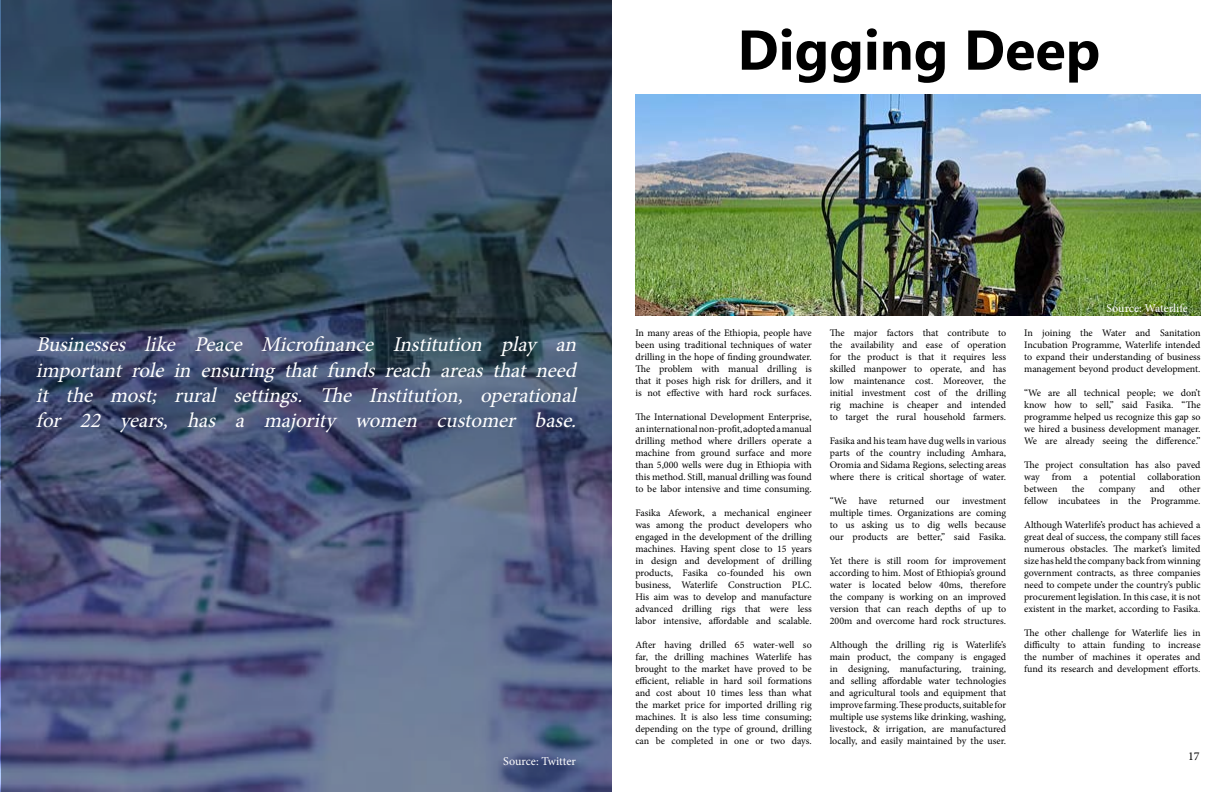
<style>
.page{position:relative;width:1224px;height:792px;background:#fff}
.page>*{position:absolute;margin:0;border:0;box-sizing:border-box;transform-origin:0 0}
.t1{font:700 56px "Ebrima";color:#000}
.t2{font:italic 21px/25.2px "Minion Pro";color:#fff;text-align:justify}
.t3{font:12px "Minion Pro";letter-spacing:-.005em;color:#fff}
.t4{font:12px "Minion Pro";color:#000}
.t5{font:10px/12px "Minion Pro";letter-spacing:-.005em;color:#000;text-align:justify}
</style>
<div class="page">
<svg style="left:1px;top:0;width:611px;height:792px;background:#42506a"></svg>
<img style="left:635px;top:94px;width:566px;height:222px">
<h1 class="t1" style="left:737px;top:6px;width:364px">Digging Deep</h1>
<p class="t3" style="left:1106px;top:301px;width:83px">Source: Waterlife</p>
<h2 class="t2" style="left:36px;top:332px;width:548px">Businesses like Peace Microfinance Institution play an important role in ensuring that funds reach areas that need it the most; rural settings. The Institution, operational for 22 years, has a majority women customer base.</h2>
<p class="t5" style="left:635px;top:327px;width:178px">In many areas of the Ethiopia, people have been using traditional techniques of water drilling in the hope of finding groundwater.<br>The problem with manual drilling is that it poses high risk for drillers, and it is not effective with hard rock surfaces.</p>
<p class="t5" style="left:635px;top:411px;width:178px">The International Development Enterprise, an international non-profit, adopted a manual drilling method where drillers operate a machine from ground surface and more than 5,000 wells were dug in Ethiopia with this method. Still, manual drilling was found to be labor intensive and time consuming.</p>
<p class="t5" style="left:635px;top:507px;width:178px">Fasika Afework, a mechanical engineer was among the product developers who engaged in the development of the drilling machines. Having spent close to 15 years in design and development of drilling products, Fasika co-founded his own business, Waterlife Construction PLC.<br>His aim was to develop and manufacture advanced drilling rigs that were less labor intensive, affordable and scalable.</p>
<p class="t5" style="left:635px;top:639px;width:178px">After having drilled 65 water-well so far, the drilling machines Waterlife has brought to the market have proved to be efficient, reliable in hard soil formations and cost about 10 times less than what the market price for imported drilling rig machines. It is also less time consuming; depending on the type of ground, drilling can be completed in one or two days.</p>
<p class="t3" style="left:503px;top:753px;width:74px">Source: Twitter</p>
<p class="t5" style="left:830px;top:327px;width:178px">The major factors that contribute to the availability and ease of operation for the product is that it requires less skilled manpower to operate, and has low maintenance cost. Moreover, the initial investment cost of the drilling rig machine is cheaper and intended to target the rural household farmers.</p>
<p class="t5" style="left:830px;top:435px;width:178px">Fasika and his team have dug wells in various parts of the country including Amhara, Oromia and Sidama Regions, selecting areas where there is critical shortage of water.</p>
<p class="t5" style="left:830px;top:495px;width:178px">“We have returned our investment multiple times. Organizations are coming to us asking us to dig wells because our products are better,” said Fasika.</p>
<p class="t5" style="left:830px;top:555px;width:178px">Yet there is still room for improvement according to him. Most of Ethiopia’s ground water is located below 40ms, therefore the company is working on an improved version that can reach depths of up to 200m and overcome hard rock structures.</p>
<p class="t5" style="left:830px;top:639px;width:178px">Although the drilling rig is Waterlife’s main product, the company is engaged in designing, manufacturing, training, and selling affordable water technologies and agricultural tools and equipment that improve farming. These products, suitable for multiple use systems like drinking, washing, livestock, &amp; irrigation, are manufactured locally, and easily maintained by the user.</p>
<p class="t5" style="left:1024px;top:327px;width:178px">In joining the Water and Sanitation Incubation Programme, Waterlife intended to expand their understanding of business management beyond product development.</p>
<p class="t5" style="left:1024px;top:387px;width:178px">“We are all technical people; we don’t know how to sell,” said Fasika. “The programme helped us recognize this gap so we hired a business development manager.<br>We are already seeing the difference.”</p>
<p class="t5" style="left:1024px;top:459px;width:178px">The project consultation has also paved way from a potential collaboration between</p>
<p class="t5" style="left:1024px;top:483px;width:178px;text-align:right">other<br>fellow incubatees in the Programme.</p>
<p class="t5" style="left:1024px;top:519px;width:178px">Although Waterlife’s product has achieved a great deal of success, the company still faces numerous obstacles. The market’s limited size has held the company back from winning government contracts, as three companies need to compete under the country’s public procurement legislation. In this case, it is not existent in the market, according to Fasika.</p>
<p class="t5" style="left:1024px;top:627px;width:178px">The other challenge for Waterlife lies in difficulty to attain funding to increase the number of machines it operates and fund its research and development efforts.</p>
<p class="t5" style="left:1072px;top:483px;width:14px">the</p>
<p class="t5" style="left:1099px;top:483px;width:38px">company</p>
<p class="t5" style="left:1150px;top:483px;width:17px">and</p>
<p class="t4" style="left:1188px;top:748px;width:13px">17</p>
</div>
